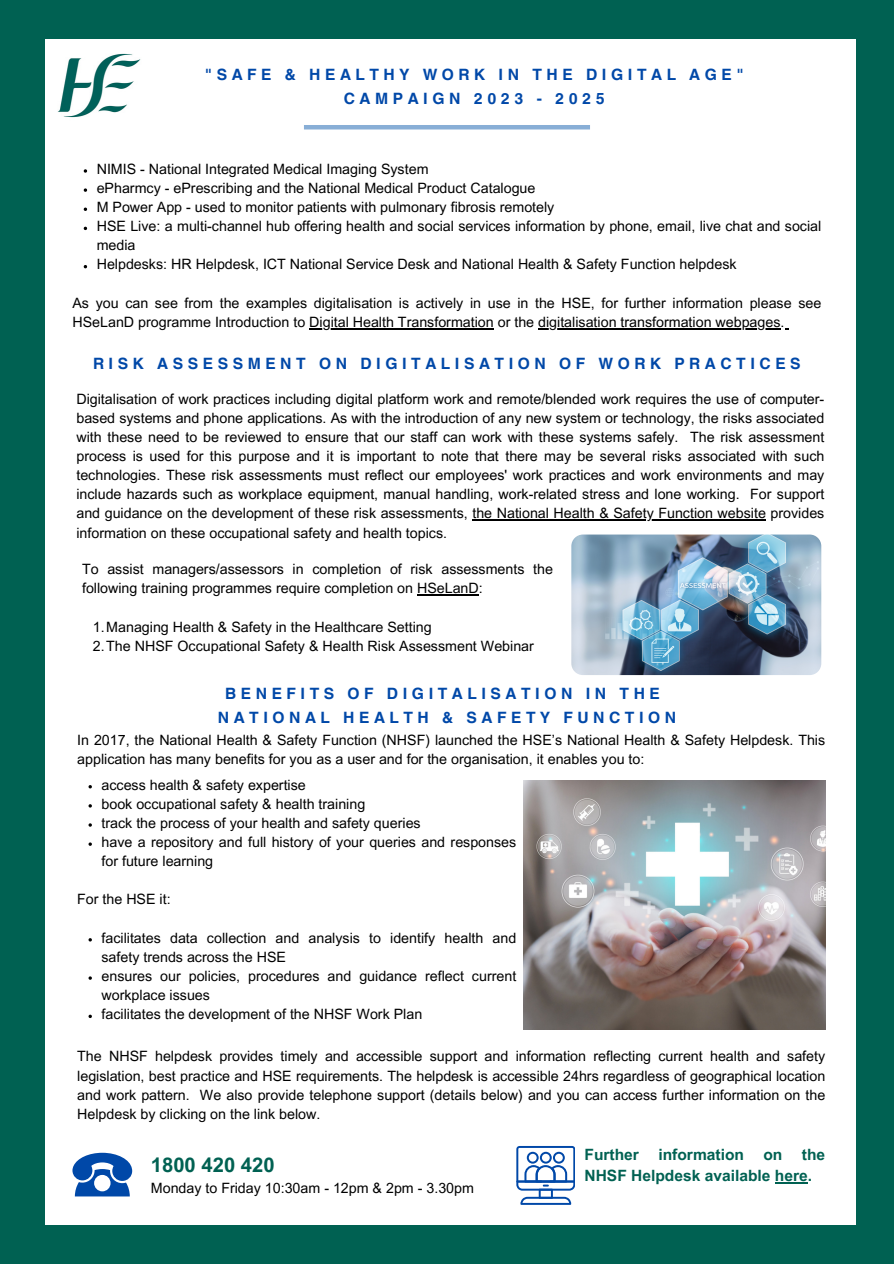
<style>
.page{position:relative;width:894px;height:1264px;background:#fff}
.page>*{position:absolute;margin:0;border:0;box-sizing:border-box;transform-origin:0 0}
.t1{font:700 20.25px "Arial MT Pro";color:#006152}
.t2{font:700 15.6px "Helvetica World";letter-spacing:.29em;color:#0048a8}
.t3{font:700 15.6px/21.3px "Arial MT Pro";color:#006152}
.t4{font:14.25px/19.2px "Arial MT Pro";color:#000}
</style>
<div class="page">
<div style="left:0;top:0;width:893px;height:1263px;background:#006152"></div>
<div style="left:45px;top:40px;width:810px;height:1184px;background:#fff"></div>
<img style="left:57px;top:53px;width:84px;height:65px">
<hr style="left:304px;top:125px;width:286px;height:4px;background:#88aed6">
<img style="left:571px;top:534px;width:250px;height:141px;border-radius:12px">
<svg style="left:72px;top:1152px;width:60px;height:44px"></svg>
<svg style="left:516px;top:1146px;width:58px;height:58px"></svg>
<img style="left:523px;top:780px;width:302px;height:249px">
<svg style="left:84px;top:169px;width:3px;height:4px"></svg>
<svg style="left:84px;top:188px;width:3px;height:4px"></svg>
<svg style="left:84px;top:207px;width:3px;height:4px"></svg>
<hr style="left:309px;top:328px;width:184px;height:1px;background:#000">
<hr style="left:538px;top:328px;width:242px;height:1px;background:#000">
<hr style="left:472px;top:519px;width:293px;height:1px;background:#000">
<hr style="left:417px;top:594px;width:61px;height:1px;background:#000">
<svg style="left:88px;top:785px;width:4px;height:3px"></svg>
<svg style="left:88px;top:938px;width:4px;height:3px"></svg>
<svg style="left:88px;top:1014px;width:4px;height:4px"></svg>
<hr style="left:774px;top:1182px;width:33px;height:1px;background:#006152">
<p class="t2" style="left:205px;top:62px;width:540px">"SAFE &amp; HEALTHY WORK IN THE DIGITAL AGE"</p>
<p class="t2" style="left:343px;top:86px;width:262px">CAMPAIGN 2023 - 2025</p>
<p class="t4" style="left:97px;top:161px;width:333px">NIMIS - National Integrated Medical Imaging System</p>
<p class="t4" style="left:97px;top:180px;width:440px">ePharmcy - ePrescribing and the National Medical Product Catalogue</p>
<p class="t4" style="left:97px;top:199px;width:459px">M Power App - used to monitor patients with pulmonary fibrosis remotely</p>
<p class="t4" style="left:97px;top:218px;width:725px">HSE Live: a multi-channel hub offering health and social services information by phone, email, live chat and social media</p>
<p class="t4" style="left:97px;top:257px;width:641px">Helpdesks: HR Helpdesk, ICT National Service Desk and National Health &amp; Safety Function helpdesk</p>
<p class="t4" style="left:72px;top:295px;width:750px">As you can see from the examples digitalisation is actively in use in the HSE, for further information please see<br>HSeLanD programme Introduction to Digital Health Transformation or the digitalisation transformation webpages.</p>
<p class="t2" style="left:93px;top:351px;width:709px">RISK ASSESSMENT ON DIGITALISATION OF WORK PRACTICES</p>
<p class="t4" style="left:76px;top:391px;width:749px;text-align:justify">Digitalisation of work practices including digital platform work and remote/blended work requires the use of computer&shy;based systems and phone applications. As with the introduction of any new system or technology, the risks associated with these need to be reviewed to ensure that our staff can work with these systems safely. The risk assessment process is used for this purpose and it is important to note that there may be several risks associated with such technologies. These risk assessments must reflect our employees' work practices and work environments and may include hazards such as workplace equipment, manual handling, work-related stress and lone working. For support and guidance on the development of these risk assessments, the National Health &amp; Safety Function website provides information on these occupational safety and health topics.</p>
<p class="t4" style="left:82px;top:561px;width:472px">To assist managers/assessors in completion of risk assessments the following training programmes require completion on HSeLanD:</p>
<p class="t4" style="left:93px;top:618px;width:340px">1.Managing Health &amp; Safety in the Healthcare Setting</p>
<p class="t4" style="left:93px;top:638px;width:442px">2.The NHSF Occupational Safety &amp; Health Risk Assessment Webinar</p>
<p class="t2" style="left:225px;top:681px;width:436px">BENEFITS OF DIGITALISATION IN THE</p>
<p class="t2" style="left:218px;top:704px;width:460px">NATIONAL HEALTH &amp; SAFETY FUNCTION</p>
<p class="t4" style="left:77px;top:732px;width:749px">In 2017, the National Health &amp; Safety Function (NHSF) launched the HSE’s National Health &amp; Safety Helpdesk. This application has many benefits for you as a user and for the organisation, it enables you to:</p>
<p class="t4" style="left:101px;top:776px;width:206px">access health &amp; safety expertise</p>
<p class="t4" style="left:101px;top:795px;width:265px">book occupational safety &amp; health training</p>
<p class="t4" style="left:101px;top:815px;width:320px">track the process of your health and safety queries</p>
<p class="t4" style="left:101px;top:834px;width:416px">have a repository and full history of your queries and responses for future learning</p>
<p class="t4" style="left:77px;top:891px;width:95px">For the HSE it:</p>
<p class="t4" style="left:101px;top:929px;width:416px">facilitates data collection and analysis to identify health and safety trends across the HSE</p>
<p class="t4" style="left:101px;top:968px;width:416px">ensures our policies, procedures and guidance reflect current workplace issues</p>
<p class="t4" style="left:101px;top:1006px;width:322px">facilitates the development of the NHSF Work Plan</p>
<p class="t4" style="left:77px;top:1048px;width:749px;text-align:justify">The NHSF helpdesk provides timely and accessible support and information reflecting current health and safety legislation, best practice and HSE requirements. The helpdesk is accessible 24hrs regardless of geographical location and work pattern. We also provide telephone support (details below) and you can access further information on the Helpdesk by clicking on the link below.</p>
<p class="t1" style="left:151px;top:1157px;width:125px">1800 420 420</p>
<p class="t4" style="left:151px;top:1180px;width:324px">Monday to Friday 10:30am - 12pm &amp; 2pm - 3.30pm</p>
<p class="t3" style="left:584px;top:1145px;width:242px">Further information on the<br>NHSF Helpdesk available here.</p>
</div>
